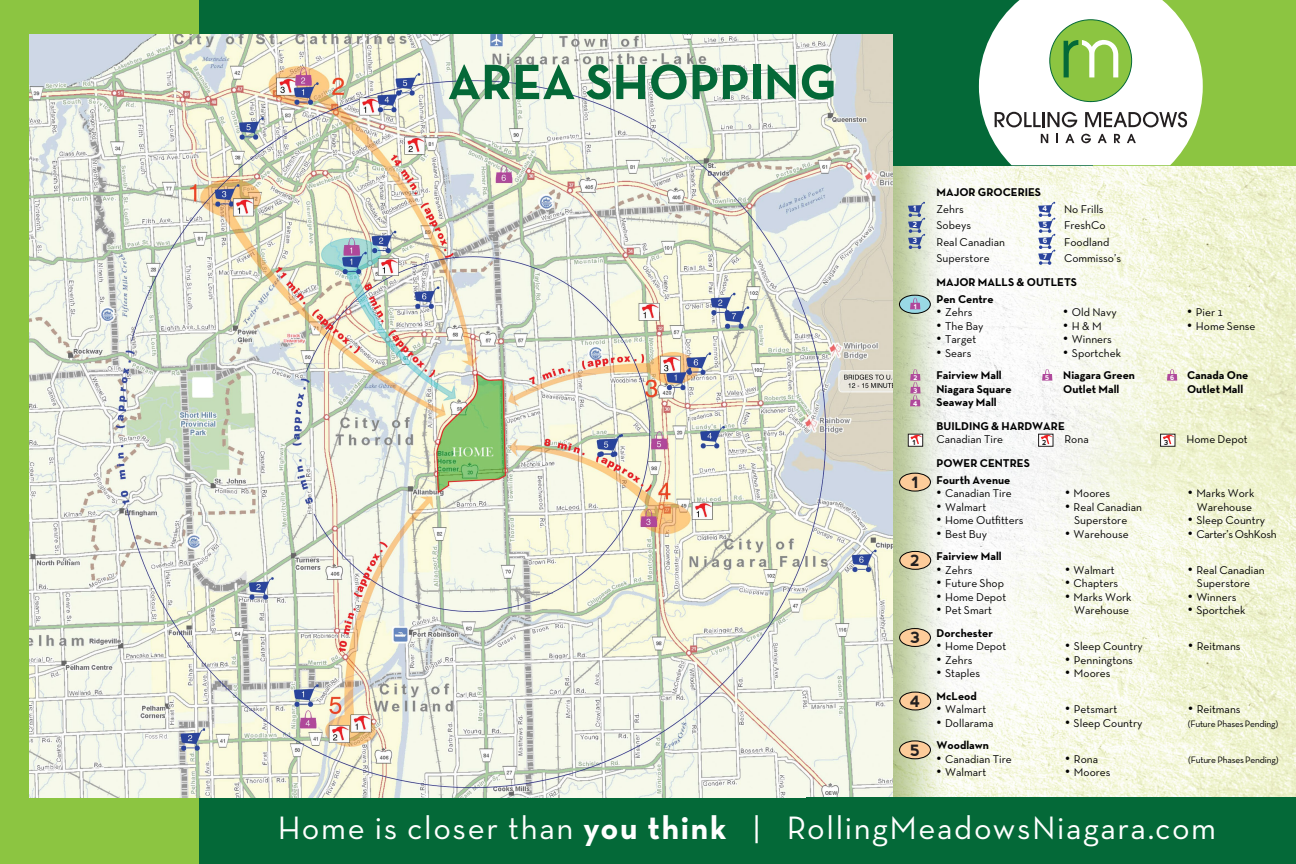
<style>
.page{position:relative;width:1296px;height:864px;background:#fff}
.page>*{position:absolute;margin:0;border:0;box-sizing:border-box;transform-origin:0 0}
.t1{font:700 50.4px "Neutra Text TF";color:#046938}
.t2{font:33px "Neutra Text TF";letter-spacing:.05em;color:#fff}
.t3{font:700 15.5px "nevis";color:#231f20}
.t4{font:11.5px "Neutra Text TF";color:#000}
.t5{font:700 11.5px/16.5px "Neutra Text TF";color:#000}
.t6{font:11.5px "Neutra Text TF";letter-spacing:-.025em;color:#000}
.t7{font:9.5px "Neutra Text TF";letter-spacing:-.025em;color:#000}
.t8{font:700 7.15px "nevis";color:#fff}
.t9{font:700 6.9px "nevis";color:#231f20}
.t10{font:700 6.5px/12.8px "nevis";color:#fff;text-align:justify}
.s1{font-size:18px}
.s2{font-weight:700}
</style>
<div class="page">
<div style="left:199px;top:0;width:694px;height:864px;background:#046938"></div>
<div style="left:0;top:0;width:199px;height:864px;background:#8cc541"></div>
<img style="left:30px;top:35px;width:863px;height:762px">
<img style="left:893px;top:165px;width:403px;height:632px">
<div style="left:1093px;top:0;width:203px;height:165px;background:#8cc541"></div>
<div style="left:893px;top:0;width:200px;height:165px;background:#046938"></div>
<div style="left:806px;top:797px;width:490px;height:67px;background:#046938"></div>
<svg style="left:979px;top:0;width:224px;height:165px"></svg>
<svg style="left:908px;top:202px;width:17px;height:47px"></svg>
<svg style="left:1038px;top:202px;width:17px;height:63px"></svg>
<svg style="left:899px;top:295px;width:31px;height:18px"></svg>
<div style="left:899px;top:295px;width:31px;height:19px;border:1px solid #000;border-radius:50%"></div>
<svg style="left:910px;top:298px;width:10px;height:11px"></svg>
<svg style="left:910px;top:369px;width:11px;height:37px"></svg>
<svg style="left:1042px;top:369px;width:10px;height:12px"></svg>
<svg style="left:1167px;top:369px;width:10px;height:12px"></svg>
<div style="left:908px;top:434px;width:15px;height:12px;background:#fff;border:1px solid #231f20"></div>
<svg style="left:911px;top:435px;width:11px;height:9px"></svg>
<svg style="left:1161px;top:434px;width:14px;height:12px"></svg>
<svg style="left:1163px;top:435px;width:11px;height:9px"></svg>
<svg style="left:1039px;top:434px;width:14px;height:12px"></svg>
<svg style="left:1041px;top:435px;width:11px;height:9px"></svg>
<div style="left:900px;top:473px;width:30px;height:18px;background:#fdcc9a;border-radius:50%"></div>
<div style="left:899px;top:473px;width:32px;height:18px;border:1px solid #000;border-radius:50%"></div>
<div style="left:900px;top:551px;width:31px;height:18px;background:#fdcc9a;border-radius:50%"></div>
<div style="left:900px;top:551px;width:31px;height:18px;border:1px solid #000;border-radius:50%"></div>
<div style="left:900px;top:629px;width:30px;height:17px;background:#fdcc9a;border-radius:50%"></div>
<div style="left:899px;top:628px;width:32px;height:19px;border:1px solid #000;border-radius:50%"></div>
<div style="left:900px;top:692px;width:31px;height:18px;background:#fdcc9a;border-radius:50%"></div>
<div style="left:900px;top:692px;width:31px;height:18px;border:1px solid #000;border-radius:50%"></div>
<div style="left:900px;top:741px;width:30px;height:18px;background:#fdcc9a;border-radius:50%"></div>
<div style="left:899px;top:741px;width:32px;height:18px;border:1px solid #000;border-radius:50%"></div>
<h1 class="t1" style="left:448px;top:51px;width:390px">AREA SHOPPING</h1>
<p class="t5" style="left:937px;top:184px;width:106px">MAJOR GROCERIES</p>
<p class="t4" style="left:937px;top:202px;width:29px">Zehrs</p>
<p class="t4" style="left:1064px;top:202px;width:41px">No Frills</p>
<p class="t4" style="left:937px;top:219px;width:36px">Sobeys</p>
<p class="t4" style="left:1064px;top:219px;width:43px">FreshCo</p>
<p class="t4" style="left:937px;top:235px;width:70px">Real Canadian</p>
<p class="t4" style="left:1064px;top:235px;width:47px">Foodland</p>
<p class="t4" style="left:937px;top:252px;width:55px">Superstore</p>
<p class="t4" style="left:1064px;top:252px;width:59px">Commisso’s</p>
<p class="t5" style="left:937px;top:274px;width:142px">MAJOR MALLS &amp; OUTLETS<br>Pen Centre</p>
<p class="t4" style="left:937px;top:305px;width:37px"><span class="s1">•</span> Zehrs</p>
<p class="t4" style="left:1063px;top:305px;width:55px"><span class="s1">•</span> Old Navy</p>
<p class="t4" style="left:1187px;top:305px;width:38px"><span class="s1">•</span> Pier 1</p>
<p class="t4" style="left:937px;top:319px;width:48px"><span class="s1">•</span> The Bay</p>
<p class="t4" style="left:1063px;top:319px;width:40px"><span class="s1">•</span> H &amp; M</p>
<p class="t4" style="left:1187px;top:319px;width:70px"><span class="s1">•</span> Home Sense</p>
<p class="t4" style="left:937px;top:332px;width:41px"><span class="s1">•</span> Target</p>
<p class="t4" style="left:1063px;top:332px;width:50px"><span class="s1">•</span> Winners</p>
<p class="t4" style="left:937px;top:346px;width:36px"><span class="s1">•</span> Sears</p>
<p class="t4" style="left:1063px;top:346px;width:59px"><span class="s1">•</span> Sportchek</p>
<p class="t5" style="left:937px;top:367px;width:67px">Fairview Mall</p>
<p class="t5" style="left:1063px;top:367px;width:73px">Niagara Green</p>
<p class="t5" style="left:1187px;top:367px;width:63px">Canada One</p>
<p class="t5" style="left:937px;top:380px;width:77px">Niagara Square</p>
<p class="t5" style="left:1063px;top:380px;width:58px">Outlet Mall</p>
<p class="t5" style="left:1187px;top:380px;width:58px">Outlet Mall</p>
<p class="t5" style="left:937px;top:390px;width:130px;line-height:23.8px">Seaway Mall<br>BUILDING &amp; HARDWARE</p>
<p class="t4" style="left:937px;top:433px;width:68px">Canadian Tire</p>
<p class="t4" style="left:1064px;top:433px;width:26px">Rona</p>
<p class="t4" style="left:1187px;top:433px;width:63px">Home Depot</p>
<p class="t5" style="left:937px;top:455px;width:95px">POWER CENTRES<br>Fourth Avenue</p>
<p class="t4" style="left:937px;top:486px;width:77px"><span class="s1">•</span> Canadian Tire</p>
<p class="t4" style="left:1065px;top:486px;width:47px"><span class="s1">•</span> Moores</p>
<p class="t4" style="left:1188px;top:486px;width:68px"><span class="s1">•</span> Marks Work</p>
<p class="t4" style="left:937px;top:500px;width:51px"><span class="s1">•</span> Walmart</p>
<p class="t4" style="left:1065px;top:500px;width:79px"><span class="s1">•</span> Real Canadian</p>
<p class="t4" style="left:1197px;top:500px;width:57px">Warehouse</p>
<p class="t4" style="left:937px;top:513px;width:89px"><span class="s1">•</span> Home Outfitters</p>
<p class="t4" style="left:1074px;top:513px;width:55px">Superstore</p>
<p class="t4" style="left:1188px;top:513px;width:79px"><span class="s1">•</span> Sleep Country</p>
<p class="t4" style="left:937px;top:527px;width:52px"><span class="s1">•</span> Best Buy</p>
<p class="t4" style="left:1065px;top:527px;width:65px"><span class="s1">•</span> Warehouse</p>
<p class="t6" style="left:1188px;top:527px;width:91px"><span class="s1">•</span> Carter’s OshKosh</p>
<p class="t5" style="left:937px;top:548px;width:67px">Fairview Mall</p>
<p class="t4" style="left:937px;top:563px;width:37px"><span class="s1">•</span> Zehrs</p>
<p class="t4" style="left:1065px;top:563px;width:51px"><span class="s1">•</span> Walmart</p>
<p class="t4" style="left:1188px;top:563px;width:79px"><span class="s1">•</span> Real Canadian</p>
<p class="t4" style="left:937px;top:576px;width:69px"><span class="s1">•</span> Future Shop</p>
<p class="t4" style="left:1065px;top:576px;width:55px"><span class="s1">•</span> Chapters</p>
<p class="t4" style="left:1197px;top:576px;width:55px">Superstore</p>
<p class="t4" style="left:937px;top:590px;width:71px"><span class="s1">•</span> Home Depot</p>
<p class="t4" style="left:1065px;top:590px;width:68px"><span class="s1">•</span> Marks Work</p>
<p class="t4" style="left:1188px;top:590px;width:50px"><span class="s1">•</span> Winners</p>
<p class="t4" style="left:937px;top:603px;width:57px"><span class="s1">•</span> Pet Smart</p>
<p class="t4" style="left:1074px;top:603px;width:57px">Warehouse</p>
<p class="t4" style="left:1188px;top:603px;width:59px"><span class="s1">•</span> Sportchek</p>
<p class="t5" style="left:937px;top:624px;width:58px">Dorchester</p>
<p class="t4" style="left:937px;top:639px;width:71px"><span class="s1">•</span> Home Depot</p>
<p class="t4" style="left:1065px;top:639px;width:79px"><span class="s1">•</span> Sleep Country</p>
<p class="t4" style="left:1188px;top:639px;width:54px"><span class="s1">•</span> Reitmans</p>
<p class="t4" style="left:937px;top:653px;width:37px"><span class="s1">•</span> Zehrs</p>
<p class="t4" style="left:1065px;top:653px;width:69px"><span class="s1">•</span> Penningtons</p>
<p class="t4" style="left:937px;top:666px;width:45px"><span class="s1">•</span> Staples</p>
<p class="t4" style="left:1065px;top:666px;width:47px"><span class="s1">•</span> Moores</p>
<p class="t5" style="left:937px;top:687px;width:42px">McLeod</p>
<p class="t4" style="left:937px;top:702px;width:51px"><span class="s1">•</span> Walmart</p>
<p class="t4" style="left:1065px;top:702px;width:53px"><span class="s1">•</span> Petsmart</p>
<p class="t4" style="left:1188px;top:702px;width:54px"><span class="s1">•</span> Reitmans</p>
<p class="t4" style="left:937px;top:716px;width:58px"><span class="s1">•</span> Dollarama</p>
<p class="t4" style="left:1065px;top:716px;width:79px"><span class="s1">•</span> Sleep Country</p>
<p class="t7" style="left:1188px;top:718px;width:92px">(Future Phases Pending)</p>
<p class="t5" style="left:937px;top:737px;width:54px">Woodlawn</p>
<p class="t4" style="left:937px;top:752px;width:77px"><span class="s1">•</span> Canadian Tire</p>
<p class="t4" style="left:1065px;top:752px;width:34px"><span class="s1">•</span> Rona</p>
<p class="t7" style="left:1188px;top:754px;width:92px">(Future Phases Pending)</p>
<p class="t4" style="left:937px;top:765px;width:51px"><span class="s1">•</span> Walmart</p>
<p class="t4" style="left:1065px;top:765px;width:47px"><span class="s1">•</span> Moores</p>
<p class="t8" style="left:1043px;top:205px;width:6px">4</p>
<p class="t8" style="left:1043px;top:221px;width:6px">5</p>
<p class="t8" style="left:1043px;top:237px;width:6px">6</p>
<p class="t8" style="left:1043px;top:252px;width:6px">7</p>
<p class="t8" style="left:913px;top:205px;width:5px">1</p>
<p class="t8" style="left:913px;top:221px;width:6px">2</p>
<p class="t8" style="left:913px;top:237px;width:6px">3</p>
<p class="t10" style="left:914px;top:300px;width:5px">1</p>
<p class="t10" style="left:913px;top:371px;width:6px">2<br>3<br>4</p>
<p class="t10" style="left:1045px;top:371px;width:6px">5</p>
<p class="t10" style="left:1170px;top:371px;width:6px">6</p>
<p class="t9" style="left:912px;top:439px;width:5px">1</p>
<p class="t9" style="left:1042px;top:439px;width:6px">2</p>
<p class="t9" style="left:1164px;top:439px;width:6px">3</p>
<h3 class="t3" style="left:911px;top:474px;width:9px">1</h3>
<h3 class="t3" style="left:910px;top:552px;width:11px">2</h3>
<h3 class="t3" style="left:910px;top:629px;width:12px">3</h3>
<h3 class="t3" style="left:910px;top:692px;width:12px">4</h3>
<h3 class="t3" style="left:910px;top:741px;width:11px">5</h3>
<h2 class="t2" style="left:278px;top:808px;width:940px">Home is closer than <span class="s2">you think</span> | RollingMeadowsNiagara.com</h2>
</div>
